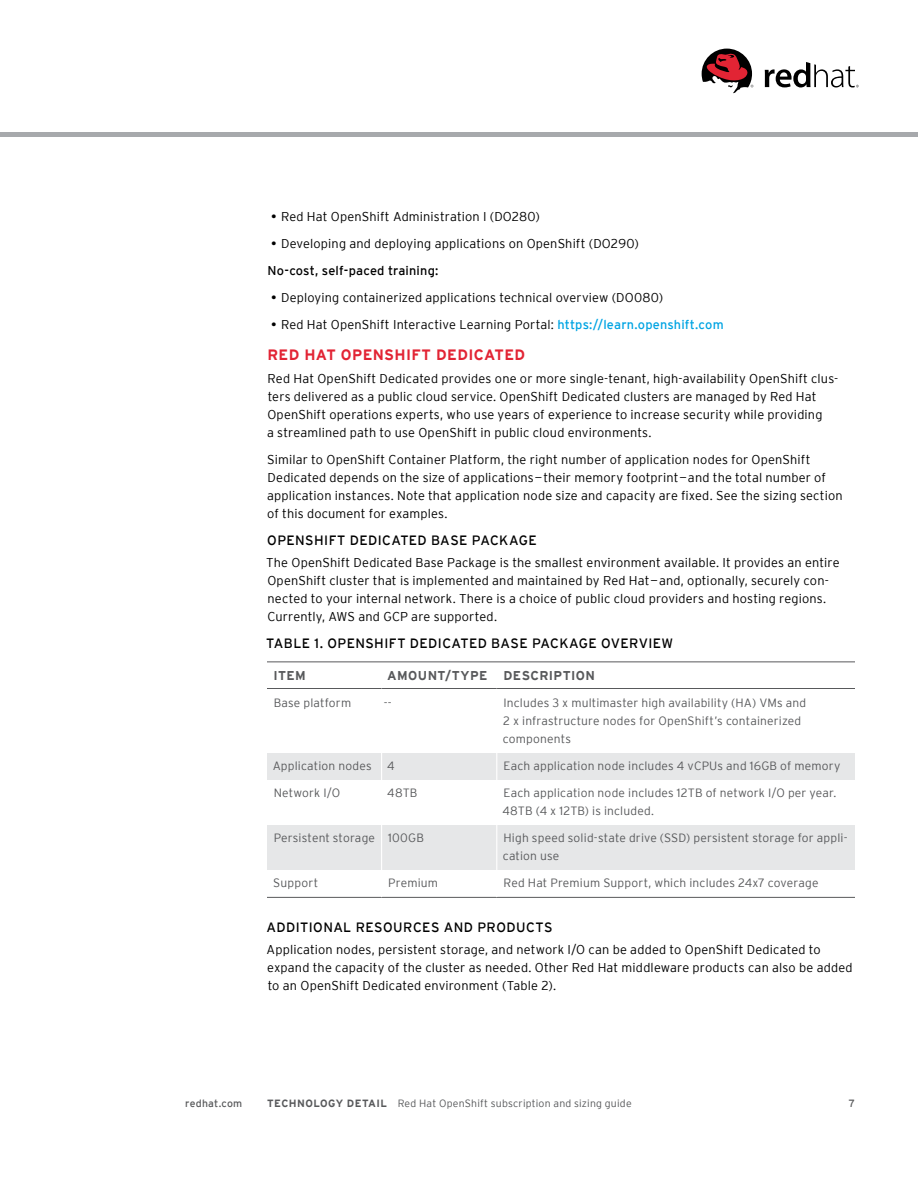
<style>
.page{position:relative;width:918px;height:1188px;background:#fff}
.page>*{position:absolute;margin:0;border:0;box-sizing:border-box;transform-origin:0 0}
.t1{font:700 15px "Interstate";letter-spacing:.025em;color:#e22434}
.t2{font:13.5px "Interstate";letter-spacing:.03em;color:#000}
.t3{font:300 12.75px/18px "Interstate";letter-spacing:.01em;color:#000}
.t4{font:700 12.75px "Interstate";letter-spacing:.035em;color:#58595b}
.t5{font:300 12px/18px "Interstate";letter-spacing:.015em;color:#58595b}
.t6{font:300 10.5px "Interstate";letter-spacing:.02em;color:#58595b}
.t7{font:10.5px "Interstate";letter-spacing:.02em;color:#58595b}
.s1{font-weight:400}
.s2{font-weight:400;color:#00a4e3}
.s3{font-weight:700}
</style>
<div class="page">
<hr style="left:267px;top:662px;width:588px;height:1px;background:#58595b">
<svg style="left:267px;top:753px;width:588px;height:117px;fill:#e6e7e8"></svg>
<hr style="left:267px;top:688px;width:115px;height:1px;background:#58595b">
<hr style="left:382px;top:688px;width:115px;height:1px;background:#58595b">
<hr style="left:497px;top:688px;width:358px;height:1px;background:#58595b">
<hr style="left:267px;top:897px;width:115px;height:1px;background:#58595b">
<hr style="left:382px;top:897px;width:115px;height:1px;background:#58595b">
<hr style="left:497px;top:897px;width:358px;height:1px;background:#58595b">
<svg style="left:381px;top:753px;width:1px;height:27px"></svg>
<svg style="left:496px;top:753px;width:1px;height:27px"></svg>
<hr style="left:381px;top:780px;width:1px;height:45px;background:#fff">
<hr style="left:496px;top:780px;width:1px;height:45px;background:#fff">
<hr style="left:381px;top:825px;width:1px;height:45px;background:#fff">
<hr style="left:496px;top:825px;width:1px;height:45px;background:#fff">
<svg style="left:765px;top:62px;width:94px;height:25px"></svg>
<svg style="left:702px;top:49px;width:51px;height:45px"></svg>
<hr style="left:0;top:133px;width:918px;height:4px;background:#a7a9ac">
<p class="t3" style="left:271px;top:207px;width:270px"><span class="s1">•</span> Red Hat OpenShift Administration I (DO280)</p>
<p class="t3" style="left:268px;top:229px;width:373px;line-height:27px"><span class="s1">•</span> Developing and deploying applications on OpenShift (DO290)<br><span class="s1">No-cost, self-paced training:</span></p>
<p class="t3" style="left:271px;top:288px;width:394px"><span class="s1">•</span> Deploying containerized applications technical overview (DO080)</p>
<p class="t3" style="left:271px;top:315px;width:454px"><span class="s1">•</span> Red Hat OpenShift Interactive Learning Portal: <span class="s2">https://learn.openshift.com</span></p>
<p class="t1" style="left:267px;top:346px;width:259px">RED HAT OPENSHIFT DEDICATED</p>
<p class="t3" style="left:267px;top:369px;width:573px">Red Hat OpenShift Dedicated provides one or more single-tenant, high-availability OpenShift clus&shy;ters delivered as a public cloud service. OpenShift Dedicated clusters are managed by Red Hat OpenShift operations experts, who use years of experience to increase security while providing<br>a streamlined path to use OpenShift in public cloud environments.</p>
<p class="t3" style="left:267px;top:450px;width:577px">Similar to OpenShift Container Platform, the right number of application nodes for OpenShift Dedicated depends on the size of applications — their memory footprint — and the total number of application instances. Note that application node size and capacity are fixed. See the sizing section of this document for examples.</p>
<p class="t2" style="left:267px;top:532px;width:271px">OPENSHIFT DEDICATED BASE PACKAGE</p>
<p class="t3" style="left:266px;top:553px;width:575px">The OpenShift Dedicated Base Package is the smallest environment available. It provides an entire OpenShift cluster that is implemented and maintained by Red Hat — and, optionally, securely con&shy;nected to your internal network. There is a choice of public cloud providers and hosting regions.<br>Currently, AWS and GCP are supported.</p>
<p class="t2" style="left:266px;top:636px;width:409px">TABLE 1. OPENSHIFT DEDICATED BASE PACKAGE OVERVIEW</p>
<p class="t4" style="left:274px;top:668px;width:34px">ITEM</p>
<p class="t4" style="left:387px;top:668px;width:102px">AMOUNT/TYPE</p>
<p class="t4" style="left:503px;top:668px;width:93px">DESCRIPTION</p>
<p class="t5" style="left:274px;top:693px;width:79px">Base platform</p>
<p class="t5" style="left:384px;top:693px;width:10px">--</p>
<p class="t5" style="left:503px;top:693px;width:305px">Includes 3 x multimaster high availability (HA) VMs and<br>2 x infrastructure nodes for OpenShift’s containerized components</p>
<p class="t5" style="left:273px;top:756px;width:100px">Application nodes</p>
<p class="t5" style="left:387px;top:756px;width:9px">4</p>
<p class="t5" style="left:504px;top:756px;width:339px">Each application node includes 4 vCPUs and 16GB of memory</p>
<p class="t5" style="left:274px;top:783px;width:68px">Network I/O</p>
<p class="t5" style="left:387px;top:783px;width:32px">48TB</p>
<p class="t5" style="left:502px;top:783px;width:335px">Each application node includes 12TB of network I/O per year.<br>48TB (4 x 12TB) is included.</p>
<p class="t5" style="left:274px;top:828px;width:152px">Persistent storage 100GB</p>
<p class="t5" style="left:503px;top:828px;width:346px">High speed solid-state drive (SSD) persistent storage for appli&shy;cation use</p>
<p class="t5" style="left:273px;top:873px;width:46px">Support</p>
<p class="t5" style="left:388px;top:873px;width:51px">Premium</p>
<p class="t5" style="left:504px;top:873px;width:317px">Red Hat Premium Support, which includes 24x7 coverage</p>
<p class="t2" style="left:266px;top:919px;width:288px">ADDITIONAL RESOURCES AND PRODUCTS</p>
<p class="t3" style="left:267px;top:940px;width:588px">Application nodes, persistent storage, and network I/O can be added to OpenShift Dedicated to expand the capacity of the cluster as needed. Other Red Hat middleware products can also be added to an OpenShift Dedicated environment (Table 2).</p>
<p class="t7" style="left:185px;top:1097px;width:59px">redhat.com</p>
<p class="t6" style="left:267px;top:1097px;width:366px"><span class="s3">TECHNOLOGY DETAIL</span> Red Hat OpenShift subscription and sizing guide</p>
<p class="t7" style="left:849px;top:1097px;width:8px">7</p>
</div>
